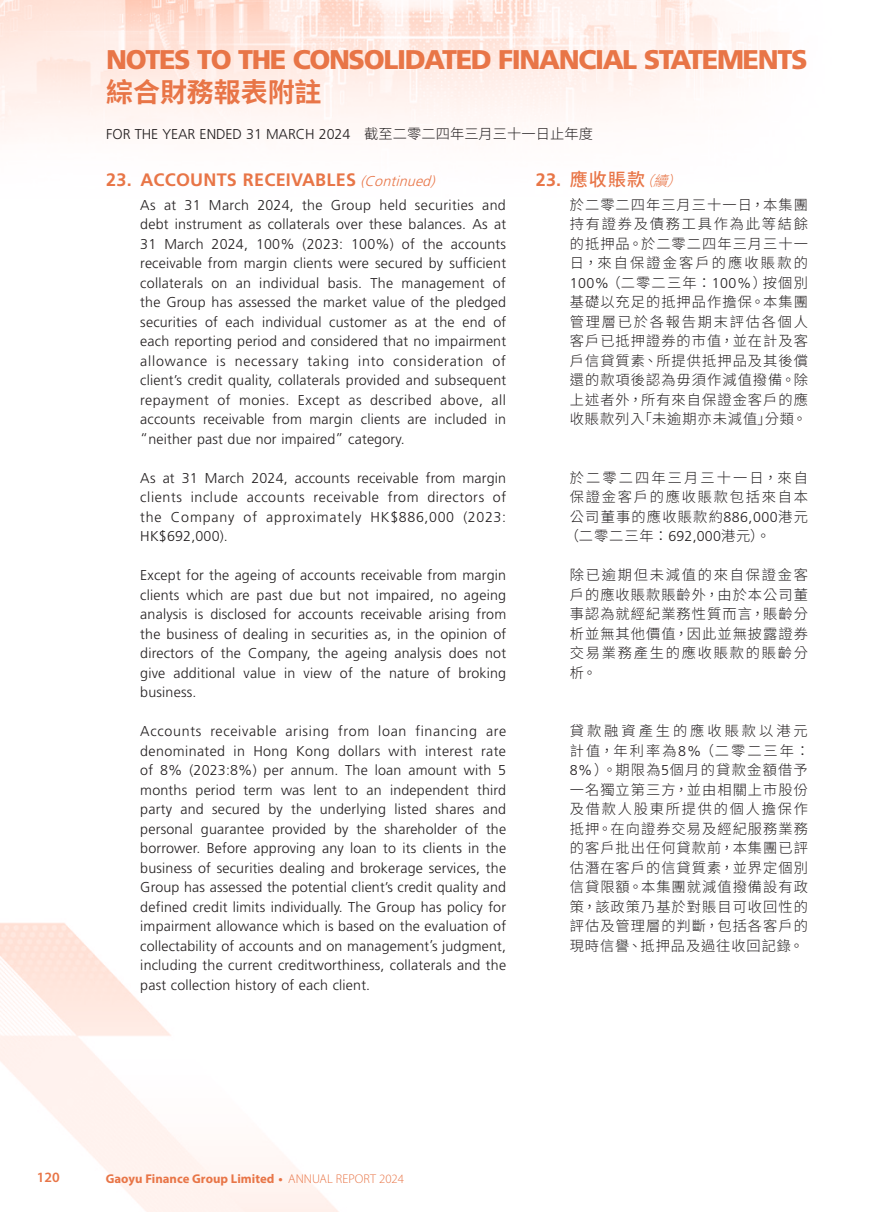
<style>
.page{position:relative;width:893px;height:1212px;background:#fff}
.page>*{position:absolute;margin:0;border:0;box-sizing:border-box;transform-origin:0 0}
.t1{font:900 27px "Frutiger LT Std";letter-spacing:-.05em;color:#e87547}
.t2{font:700 27px "Source Han Sans TC";letter-spacing:-.005em;color:#e87547}
.Heading_1{font:700 18px "Frutiger LT Std";letter-spacing:.015em;color:#e87547}
.C_Heading_1{font:500 18px "Source Han Sans TC";color:#e87547}
.Body_Text{font:300 14.25px/19.5px "Frutiger LT Std";letter-spacing:.015em;color:#231f20;text-align:justify}
.C_Body_Text{font:300 14.25px/19.5px "Source Han Sans TC";letter-spacing:.07em;color:#231f20;text-align:justify}
.Body_Text-2{font:300 14.25px "Frutiger LT Std";letter-spacing:-.005em;color:#231f20}
.C_Body_Text-2{font:300 14.25px "Source Han Sans TC";letter-spacing:.145em;color:#231f20}
.C_Body_Text-3{font:300 14.25px "Source Han Sans TC";letter-spacing:.12em;color:#231f20}
.t3{font:600 14.25px "Myriad Pro";color:#e87547}
.t4{font:700 12.75px "Myriad Pro";color:#e87547}
.s1{font-family:"Source Han Sans TC"}
.s2{font-weight:300;font-style:italic;font-size:14.25px}
.s3{font-family:"Frutiger LT Std";font-weight:700}
.s4{font-family:"Frutiger LT Std"}
.s5{font-weight:300}
</style>
<div class="page">
<img style="left:0;top:922px;width:339px;height:290px">
<img style="left:0;top:0;width:774px;height:133px">
<h1 class="t1" style="left:106px;top:43px;width:703px">NOTES TO THE CONSOLIDATED FINANCIAL STATEMENTS</h1>
<h1 class="t2" style="left:106px;top:77px;width:217px">綜合財務報表附註</h1>
<p class="Body_Text-2" style="left:106px;top:126px;width:488px">FOR THE YEAR ENDED 31 MARCH 2024 <span class="s1">截至二零二四年三月三十一日止年度</span></p>
<p class="Heading_1" style="left:106px;top:169px;width:334px">23. ACCOUNTS RECEIVABLES <span class="s2">(Continued)</span></p>
<p class="Body_Text" style="left:140px;top:195px;width:367px">As at 31 March 2024, the Group held securities and debt instrument as collaterals over these balances. As at 31 March 2024, 100% (2023: 100%) of the accounts receivable from margin clients were secured by sufficient collaterals on an individual basis. The management of the Group has assessed the market value of the pledged securities of each individual customer as at the end of each reporting period and considered that no impairment allowance is necessary taking into consideration of client’s credit quality, collaterals provided and subsequent repayment of monies. Except as described above, all accounts receivable from margin clients are included in “neither past due nor impaired” category.</p>
<p class="Body_Text" style="left:140px;top:468px;width:367px">As at 31 March 2024, accounts receivable from margin clients include accounts receivable from directors of the Company of approximately HK$886,000 (2023:<br>HK$692,000).</p>
<p class="Body_Text" style="left:140px;top:566px;width:367px">Except for the ageing of accounts receivable from margin clients which are past due but not impaired, no ageing analysis is disclosed for accounts receivable arising from the business of dealing in securities as, in the opinion of directors of the Company, the ageing analysis does not give additional value in view of the nature of broking business.</p>
<p class="Body_Text" style="left:140px;top:722px;width:367px">Accounts receivable arising from loan financing are denominated in Hong Kong dollars with interest rate of 8% (2023:8%) per annum. The loan amount with 5 months period term was lent to an independent third party and secured by the underlying listed shares and personal guarantee provided by the shareholder of the borrower. Before approving any loan to its clients in the business of securities dealing and brokerage services, the Group has assessed the potential client’s credit quality and defined credit limits individually. The Group has policy for impairment allowance which is based on the evaluation of collectability of accounts and on management’s judgment, including the current creditworthiness, collaterals and the past collection history of each client.</p>
<p class="C_Heading_1" style="left:536px;top:169px;width:158px"><span class="s3">23.</span> 應收賬款<span class="s2">（續）</span></p>
<p class="C_Body_Text" style="left:570px;top:195px;width:240px">於二零二四年三月三十一日，本集團持有證券及債務工具作為此等結餘的抵押品。於二零二四年三月三十一日，來自保證金客戶的應收賬款的<span class="s4">100%</span>（二零二三年：<span class="s4">100%</span>）按個別基礎以充足的抵押品作擔保。本集團管理層已於各報告期末評估各個人客戶已抵押證券的市值，並在計及客戶信貸質素、所提供抵押品及其後償還的款項後認為毋須作減值撥備。除上述者外，所有來自保證金客戶的應收賬款列入「未逾期亦未減值」分類。</p>
<p class="C_Body_Text-2" style="left:570px;top:469px;width:240px">於二零二四年三月三十一日，來自</p>
<p class="C_Body_Text-3" style="left:570px;top:489px;width:240px">保證金客戶的應收賬款包括來自本</p>
<p class="C_Body_Text" style="left:570px;top:507px;width:240px">公司董事的應收賬款約<span class="s4">886,000</span>港元</p>
<p class="C_Body_Text" style="left:565px;top:527px;width:207px">（二零二三年：<span class="s4">692,000</span>港元）。</p>
<p class="C_Body_Text" style="left:570px;top:566px;width:240px">除已逾期但未減值的來自保證金客戶的應收賬款賬齡外，由於本公司董事認為就經紀業務性質而言，賬齡分析並無其他價值，因此並無披露證券交易業務產生的應收賬款的賬齡分析。</p>
<p class="C_Body_Text" style="left:570px;top:722px;width:241px;text-align:left">貸款融資產生的應收賬款以港元計值，年利率為<span class="s4">8%</span>（二零二三年：<br><span class="s4">8%</span>）。期限為<span class="s4">5</span>個月的貸款金額借予一名獨立第三方，並由相關上市股份及借款人股東所提供的個人擔保作抵押。在向證券交易及經紀服務業務的客戶批出任何貸款前，本集團已評估潛在客戶的信貸質素，並界定個別信貸限額。本集團就減值撥備設有政策，該政策乃基於對賬目可收回性的評估及管理層的判斷，包括各客戶的現時信譽、抵押品及過往收回記錄。</p>
<p class="t3" style="left:37px;top:1168px;width:24px">120</p>
<p class="t4" style="left:106px;top:1170px;width:300px">Gaoyu Finance Group Limited • <span class="s5">ANNUAL REPORT 2024</span></p>
</div>
